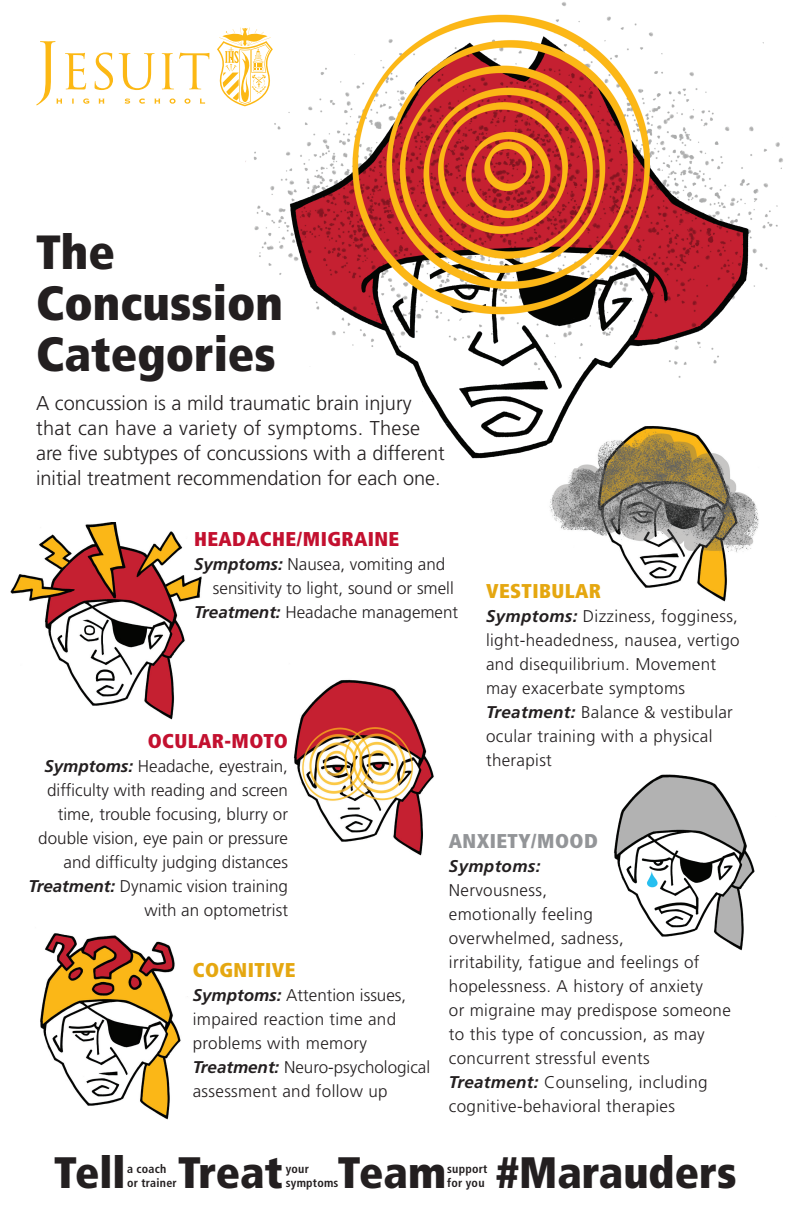
<style>
.page{position:relative;width:792px;height:1224px;background:#fff}
.page>*{position:absolute;margin:0;border:0;box-sizing:border-box;transform-origin:0 0}
.t1{font:900 condensed 48px/51px "Frutiger LT Std";color:#231f20}
.t2{font:900 condensed 44px "Frutiger LT Std";color:#231f20}
.t3{font:300 20px/25px "Frutiger LT Std";color:#231f20}
.t4{font:900 condensed 20px "Frutiger LT Std";letter-spacing:.02em;color:#c3102f}
.t5{font:900 condensed 20px "Frutiger LT Std";letter-spacing:.02em;color:#e5a710}
.t6{font:900 condensed 20px "Frutiger LT Std";letter-spacing:.02em;color:#939598}
.t7{font:300 17px/24px "Frutiger LT Std";letter-spacing:.02em;color:#231f20}
.t8{font:300 17px/24px "Frutiger LT Std";color:#231f20;text-align:right}
.t9{font:italic 700 17px "Frutiger LT Std";letter-spacing:.02em;color:#231f20}
.t10{font:700 condensed 12px/14px "Frutiger LT Std";letter-spacing:.02em;color:#231f20}
.s1{font-weight:700;font-style:italic}
</style>
<div class="page">
<img style="left:244px;top:2px;width:539px;height:457px">
<img style="left:10px;top:523px;width:192px;height:197px">
<img style="left:544px;top:421px;width:224px;height:181px">
<img style="left:614px;top:774px;width:141px;height:177px">
<img style="left:293px;top:679px;width:141px;height:177px">
<img style="left:40px;top:933px;width:141px;height:187px">
<svg style="left:95px;top:53px;width:18px;height:37px"></svg>
<svg style="left:119px;top:53px;width:36px;height:37px"></svg>
<svg style="left:162px;top:53px;width:47px;height:36px"></svg>
<svg style="left:36px;top:41px;width:53px;height:64px"></svg>
<svg style="left:99px;top:99px;width:5px;height:5px"></svg>
<svg style="left:125px;top:99px;width:5px;height:5px"></svg>
<svg style="left:139px;top:99px;width:6px;height:5px"></svg>
<svg style="left:154px;top:99px;width:6px;height:5px"></svg>
<svg style="left:170px;top:99px;width:6px;height:5px"></svg>
<svg style="left:185px;top:99px;width:6px;height:5px"></svg>
<svg style="left:200px;top:99px;width:5px;height:5px"></svg>
<svg style="left:217px;top:28px;width:56px;height:78px"></svg>
<h1 class="t1" style="left:36px;top:226px;width:249px">The<br>Concussion<br>Categories</h1>
<p class="t3" style="left:36px;top:391px;width:410px">A concussion is a mild traumatic brain injury that can have a variety of symptoms. These are five subtypes of concussions with a different initial treatment recommendation for each one.</p>
<p class="t4" style="left:194px;top:526px;width:207px">HEADACHE/MIGRAINE</p>
<p class="t8" style="left:194px;top:552px;width:253px"><span class="s1">Symptoms:</span> Nausea, vomiting and</p>
<p class="t8" style="left:213px;top:576px;width:242px">sensitivity to light, sound or smell</p>
<p class="t8" style="left:194px;top:600px;width:266px"><span class="s1">Treatment:</span> Headache management</p>
<p class="t5" style="left:486px;top:579px;width:117px">VESTIBULAR</p>
<p class="t7" style="left:486px;top:604px;width:255px"><span class="s1">Symptoms:</span> Dizziness, fogginess, light-headedness, nausea, vertigo and disequilibrium. Movement may exacerbate symptoms<br><span class="s1">Treatment:</span> Balance &amp; vestibular ocular training with a physical therapist</p>
<p class="t4" style="left:148px;top:728px;width:142px">OCULAR-MOTO</p>
<p class="t8" style="left:29px;top:754px;width:261px"><span class="s1">Symptoms:</span> Headache, eyestrain, difficulty with reading and screen time, trouble focusing, blurry or double vision, eye pain or pressure and difficulty judging distances<br><span class="s1">Treatment:</span> Dynamic vision training with an optometrist</p>
<p class="t6" style="left:449px;top:828px;width:150px">ANXIETY/MOOD</p>
<p class="t9" style="left:449px;top:856px;width:93px">Symptoms:</p>
<p class="t7" style="left:449px;top:878px;width:284px">Nervousness,<br>emotionally feeling<br>overwhelmed, sadness,<br>irritability, fatigue and feelings of hopelessness. A history of anxiety<br>or migraine may predispose someone to this type of concussion, as may concurrent stressful events<br><span class="s1">Treatment:</span> Counseling, including cognitive-behavioral therapies</p>
<p class="t5" style="left:193px;top:958px;width:104px">COGNITIVE</p>
<p class="t7" style="left:193px;top:984px;width:239px"><span class="s1">Symptoms:</span> Attention issues, impaired reaction time and problems with memory<br><span class="s1">Treatment:</span> Neuro-psychological assessment and follow up</p>
<h2 class="t2" style="left:54px;top:1146px;width:230px">Tell Treat</h2>
<h2 class="t2" style="left:338px;top:1146px;width:400px">Team #Marauders</h2>
<p class="t10" style="left:127px;top:1162px;width:51px">a coach or trainer</p>
<p class="t10" style="left:286px;top:1162px;width:54px">your symptoms</p>
<p class="t10" style="left:447px;top:1162px;width:42px">support for you</p>
</div>
